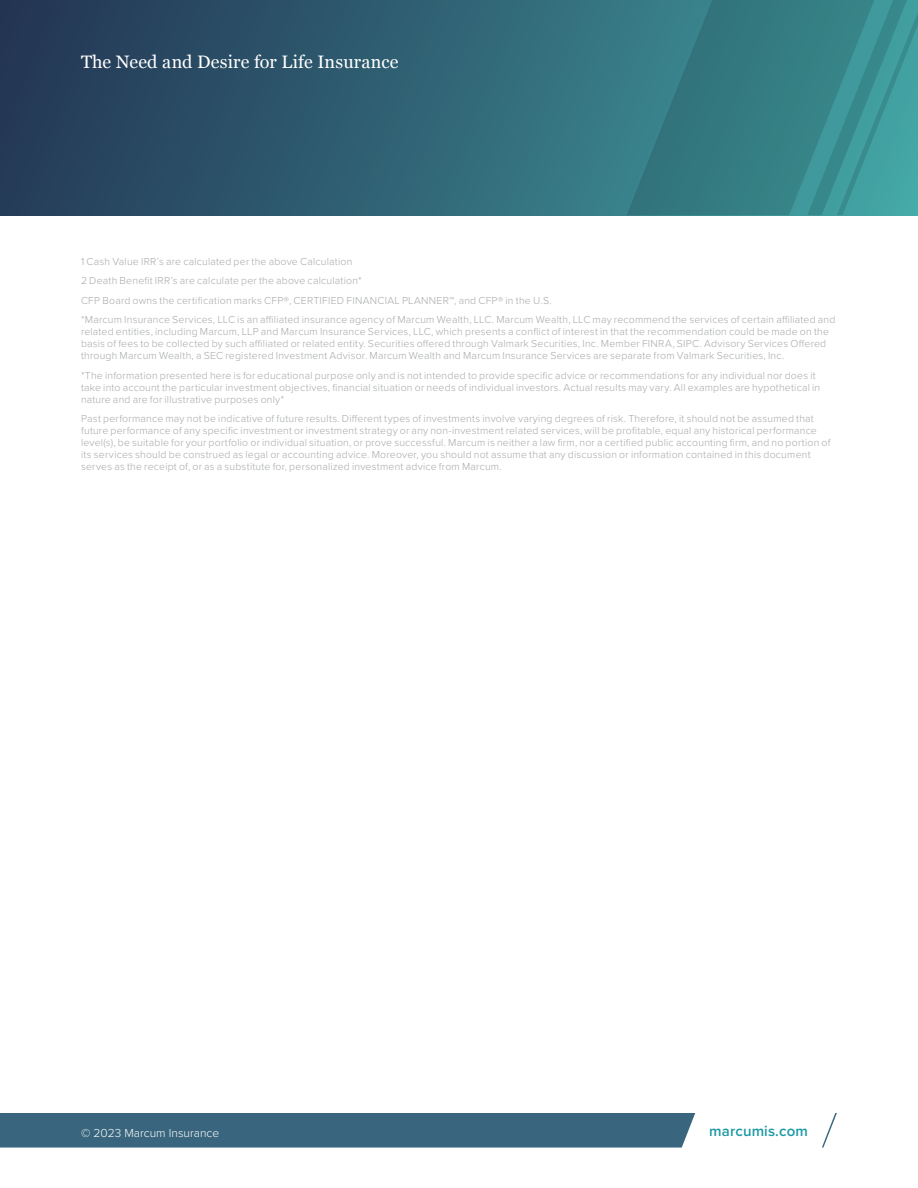
<style>
.page{position:relative;width:918px;height:1188px;background:#fff}
.page>*{position:absolute;margin:0;border:0;box-sizing:border-box;transform-origin:0 0}
.t1{font:18px "Georgia";letter-spacing:.01em;color:#fff}
.t2{font:600 15px "Proxima Nova";letter-spacing:.01em;color:#1c99a4}
.t3{font:300 12px "Proxima Nova";color:#fff}
.t4{font:300 10.5px/12px "Proxima Nova";letter-spacing:.02em;color:#a6a8aa}
</style>
<div class="page">
<svg style="left:0;top:0;width:627px;height:215px;background:#2d576c"></svg>
<svg style="left:627px;top:0;width:180px;height:215px;background:#357b82"></svg>
<svg style="left:807px;top:0;width:111px;height:215px;background:#3d9496"></svg>
<div style="left:0;top:1113px;width:695px;height:35px;background:#39667e"></div>
<svg style="left:822px;top:1113px;width:15px;height:35px"></svg>
<h1 class="t1" style="left:81px;top:48px;width:319px">The Need and Desire for Life Insurance</h1>
<p class="t4" style="left:81px;top:251px;width:756px;line-height:19.5px">1 Cash Value IRR’s are calculated per the above Calculation<br>2 Death Benefit IRR’s are calculate per the above calculation*<br>CFP Board owns the certification marks CFP®, CERTIFIED FINANCIAL PLANNER™, and CFP® in the U.S.<br>*Marcum Insurance Services, LLC is an affiliated insurance agency of Marcum Wealth, LLC. Marcum Wealth, LLC may recommend the services of certain affiliated and</p>
<p class="t4" style="left:81px;top:325px;width:750px">related entities, including Marcum, LLP and Marcum Insurance Services, LLC, which presents a conflict of interest in that the recommendation could be made on the basis of fees to be collected by such affiliated or related entity. Securities offered through Valmark Securities, Inc. Member FINRA, SIPC. Advisory Services Offered through Marcum Wealth, a SEC registered Investment Advisor. Marcum Wealth and Marcum Insurance Services are separate from Valmark Securities, Inc.</p>
<p class="t4" style="left:81px;top:369px;width:741px">*The information presented here is for educational purpose only and is not intended to provide specific advice or recommendations for any individual nor does it take into account the particular investment objectives, financial situation or needs of individual investors. Actual results may vary. All examples are hypothetical in nature and are for illustrative purposes only*</p>
<p class="t4" style="left:81px;top:412px;width:751px">Past performance may not be indicative of future results. Different types of investments involve varying degrees of risk. Therefore, it should not be assumed that future performance of any specific investment or investment strategy or any non-investment related services, will be profitable, equal any historical performance level(s), be suitable for your portfolio or individual situation, or prove successful. Marcum is neither a law firm, nor a certified public accounting firm, and no portion of its services should be construed as legal or accounting advice. Moreover, you should not assume that any discussion or information contained in this document serves as the receipt of, or as a substitute for, personalized investment advice from Marcum.</p>
<p class="t3" style="left:81px;top:1124px;width:140px">© 2023 Marcum Insurance</p>
<h2 class="t2" style="left:709px;top:1120px;width:100px">marcumis.com</h2>
</div>
